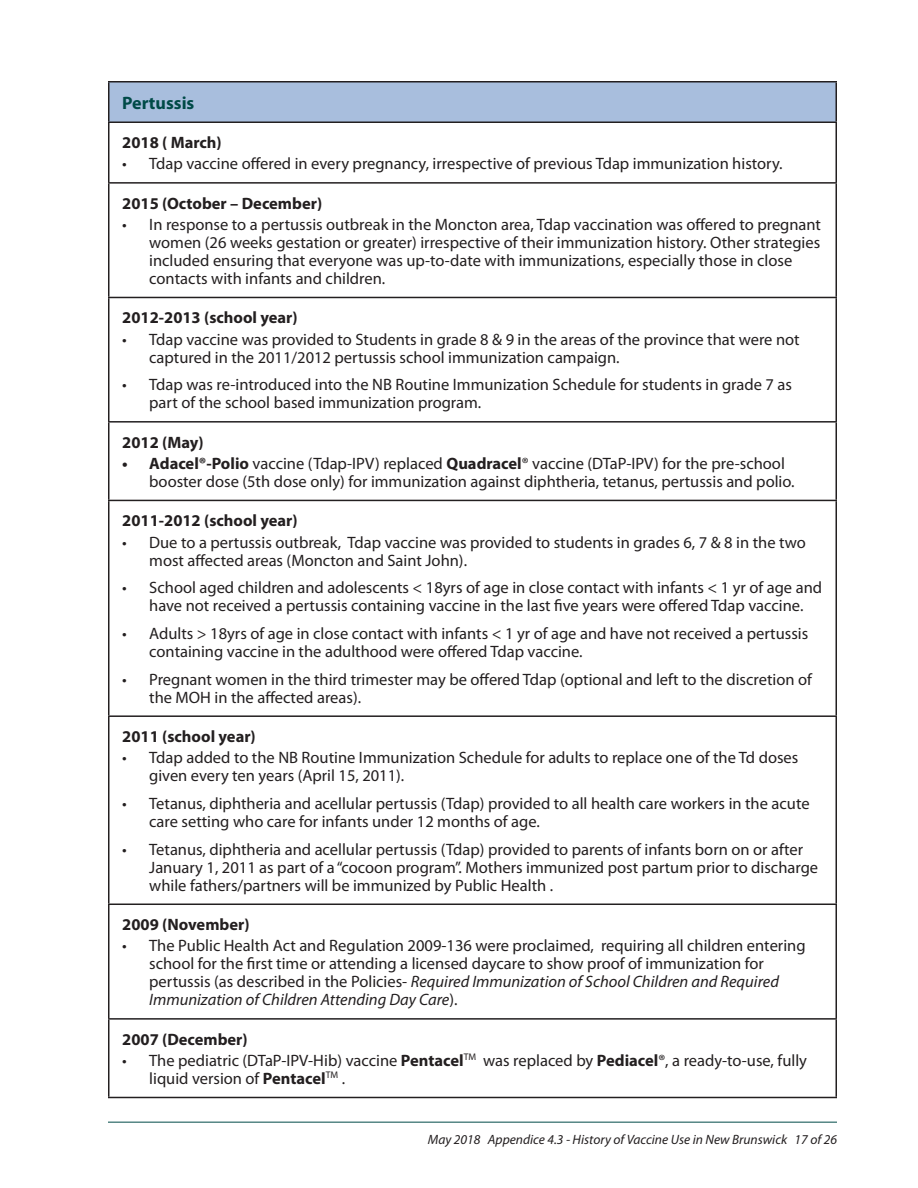
<style>
.page{position:relative;width:918px;height:1188px;background:#fff}
.page>*{position:absolute;margin:0;border:0;box-sizing:border-box;transform-origin:0 0}
.t1{font:700 18px "Myriad Pro";color:#004a47}
.t2{font:16.5px/18px "Myriad Pro";color:#231f20}
.t3{font:700 16.5px "Myriad Pro";color:#231f20}
.t4{font:italic 13.5px "Myriad Pro";color:#231f20}
.s1{font-weight:700}
.s2{font-style:italic}
</style>
<div class="page">
<hr style="left:108px;top:1122px;width:729px;height:1px;background:#004a47">
<div style="left:109px;top:82px;width:727px;height:40px;background:#a8bedd"></div>
<hr style="left:108px;top:123px;width:2px;height:59px;background:#231f20">
<hr style="left:836px;top:123px;width:1px;height:59px;background:#231f20">
<hr style="left:108px;top:184px;width:2px;height:113px;background:#231f20">
<hr style="left:836px;top:184px;width:1px;height:113px;background:#231f20">
<hr style="left:108px;top:298px;width:2px;height:123px;background:#231f20">
<hr style="left:836px;top:298px;width:1px;height:123px;background:#231f20">
<hr style="left:108px;top:421px;width:729px;height:2px;background:#231f20">
<hr style="left:108px;top:423px;width:2px;height:77px;background:#231f20">
<hr style="left:836px;top:423px;width:1px;height:77px;background:#231f20">
<hr style="left:108px;top:500px;width:729px;height:1px;background:#231f20">
<hr style="left:108px;top:501px;width:2px;height:214px;background:#231f20">
<hr style="left:836px;top:501px;width:1px;height:214px;background:#231f20">
<hr style="left:108px;top:715px;width:729px;height:2px;background:#231f20">
<hr style="left:108px;top:717px;width:2px;height:187px;background:#231f20">
<hr style="left:836px;top:717px;width:1px;height:187px;background:#231f20">
<hr style="left:108px;top:904px;width:729px;height:1px;background:#231f20">
<hr style="left:108px;top:905px;width:2px;height:113px;background:#231f20">
<hr style="left:836px;top:905px;width:1px;height:113px;background:#231f20">
<hr style="left:108px;top:1018px;width:729px;height:2px;background:#231f20">
<hr style="left:108px;top:1020px;width:2px;height:77px;background:#231f20">
<hr style="left:836px;top:1020px;width:1px;height:77px;background:#231f20">
<hr style="left:108px;top:1097px;width:729px;height:1px;background:#231f20">
<hr style="left:108px;top:81px;width:729px;height:1px;background:#231f20">
<hr style="left:108px;top:82px;width:2px;height:40px;background:#231f20">
<hr style="left:836px;top:82px;width:1px;height:40px;background:#231f20">
<hr style="left:108px;top:122px;width:729px;height:1px;background:#231f20">
<hr style="left:108px;top:182px;width:729px;height:2px;background:#231f20">
<hr style="left:108px;top:297px;width:729px;height:1px;background:#231f20">
<p class="t1" style="left:122px;top:93px;width:74px">Pertussis</p>
<p class="t3" style="left:122px;top:133px;width:101px">2018 ( March)</p>
<p class="t2" style="left:122px;top:155px;width:662px">• Tdap vaccine offered in every pregnancy, irrespective of previous Tdap immunization history.</p>
<p class="t3" style="left:122px;top:194px;width:201px">2015 (October – December)</p>
<p class="t2" style="left:149px;top:216px;width:673px;text-indent:-27px">• In response to a pertussis outbreak in the Moncton area, Tdap vaccination was offered to pregnant women (26 weeks gestation or greater) irrespective of their immunization history. Other strategies included ensuring that everyone was up-to-date with immunizations, especially those in close contacts with infants and children.</p>
<p class="t3" style="left:122px;top:309px;width:177px">2012-2013 (school year)</p>
<p class="t2" style="left:149px;top:330px;width:652px;text-indent:-27px">• Tdap vaccine was provided to Students in grade 8 &amp; 9 in the areas of the province that were not captured in the 2011/2012 pertussis school immunization campaign.</p>
<p class="t2" style="left:149px;top:376px;width:644px;text-indent:-27px">• Tdap was re-introduced into the NB Routine Immunization Schedule for students in grade 7 as part of the school based immunization program.</p>
<p class="t3" style="left:122px;top:433px;width:83px">2012 (May)</p>
<p class="t2" style="left:149px;top:455px;width:647px;text-indent:-27px"><span class="s1">• Adacel®-Polio</span> vaccine (Tdap-IPV) replaced <span class="s1">Quadracel</span>® vaccine (DTaP-IPV) for the pre-school booster dose (5th dose only) for immunization against diphtheria, tetanus, pertussis and polio.</p>
<p class="t3" style="left:122px;top:511px;width:177px">2011-2012 (school year)</p>
<p class="t2" style="left:149px;top:533px;width:658px;text-indent:-27px">• Due to a pertussis outbreak, Tdap vaccine was provided to students in grades 6, 7 &amp; 8 in the two most affected areas (Moncton and Saint John).</p>
<p class="t2" style="left:122px;top:579px;width:701px;text-align:center">• School aged children and adolescents &lt; 18yrs of age in close contact with infants &lt; 1 yr of age and have not received a pertussis containing vaccine in the last five years were offered Tdap vaccine.</p>
<p class="t2" style="left:149px;top:625px;width:661px;text-indent:-27px">• Adults &gt; 18yrs of age in close contact with infants &lt; 1 yr of age and have not received a pertussis containing vaccine in the adulthood were offered Tdap vaccine.</p>
<p class="t2" style="left:149px;top:670px;width:664px;text-indent:-27px">• Pregnant women in the third trimester may be offered Tdap (optional and left to the discretion of the MOH in the affected areas).</p>
<p class="t3" style="left:122px;top:727px;width:135px">2011 (school year)</p>
<p class="t2" style="left:149px;top:749px;width:651px;text-indent:-27px">• Tdap added to the NB Routine Immunization Schedule for adults to replace one of the Td doses given every ten years (April 15, 2011).</p>
<p class="t2" style="left:149px;top:795px;width:662px;text-indent:-27px">• Tetanus, diphtheria and acellular pertussis (Tdap) provided to all health care workers in the acute care setting who care for infants under 12 months of age.</p>
<p class="t2" style="left:149px;top:841px;width:670px;text-indent:-27px">• Tetanus, diphtheria and acellular pertussis (Tdap) provided to parents of infants born on or after<br>January 1, 2011 as part of a “cocoon program”. Mothers immunized post partum prior to discharge while fathers/partners will be immunized by Public Health .</p>
<p class="t3" style="left:122px;top:915px;width:129px">2009 (November)</p>
<p class="t2" style="left:149px;top:937px;width:658px;text-indent:-27px">• The Public Health Act and Regulation 2009-136 were proclaimed, requiring all children entering school for the first time or attending a licensed daycare to show proof of immunization for pertussis (as described in the Policies- <span class="s2">Required Immunization of School Children and Required Immunization of Children Attending Day Care</span>).</p>
<p class="t3" style="left:122px;top:1030px;width:127px">2007 (December)</p>
<p class="t2" style="left:149px;top:1052px;width:659px;text-indent:-27px">• The pediatric (DTaP-IPV-Hib) vaccine <span class="s1">Pentacel</span><sup>TM</sup> was replaced by <span class="s1">Pediacel</span>®, a ready-to-use, fully liquid version of <span class="s1">Pentacel</span><sup>TM</sup> .</p>
<p class="t4" style="left:428px;top:1132px;width:411px">May 2018 Appendice 4.3 - History of Vaccine Use in New Brunswick 17 of 26</p>
</div>
